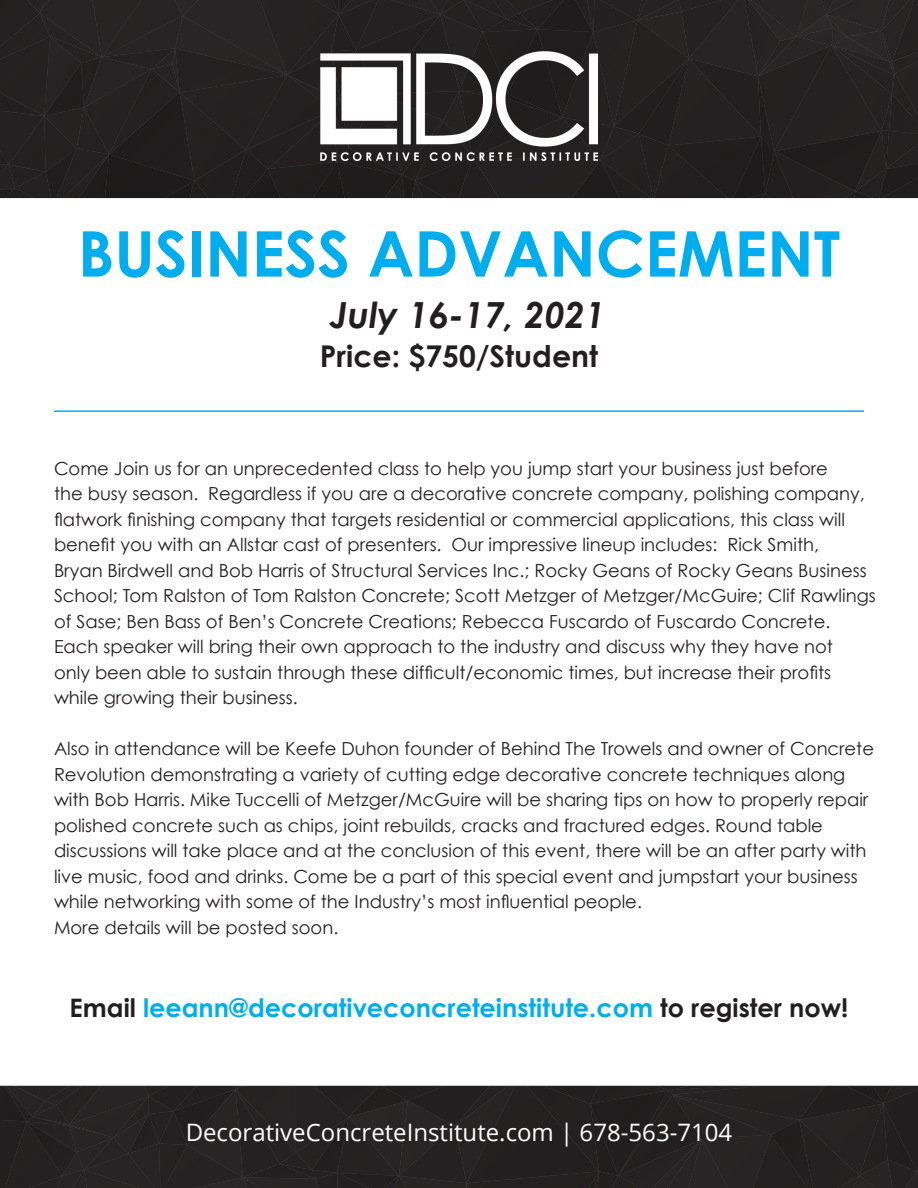
<style>
.page{position:relative;width:918px;height:1188px;background:#fff}
.page>*{position:absolute;margin:0;border:0;box-sizing:border-box;transform-origin:0 0}
.t1{font:700 63px "Century Gothic";color:#00aeef}
.t2{font:italic 700 36px "Century Gothic";color:#231f20}
.t3{font:700 30px "Century Gothic";color:#231f20}
.t4{font:700 25.5px "Century Gothic";color:#00aeef}
.t5{font:24px "Open Sans";color:#fff}
.t6{font:18px/25.5px "Century Gothic";color:#231f20}
.s1{color:#231f20}
</style>
<div class="page">
<div style="left:0;top:0;width:918px;height:198px;background:#231f20"></div>
<div style="left:0;top:1086px;width:918px;height:102px;background:#231f20"></div>
<img style="left:321px;top:52px;width:276px;height:109px">
<hr style="left:54px;top:410px;width:810px;height:2px;background:#00aeef">
<p class="t1" style="left:78px;top:206px;width:764px">BUSINESS ADVANCEMENT</p>
<p class="t2" style="left:330px;top:287px;width:277px">July 16-17, 2021</p>
<p class="t3" style="left:320px;top:333px;width:280px">Price: $750/Student</p>
<p class="t6" style="left:54px;top:455px;width:823px">Come Join us for an unprecedented class to help you jump start your business just before<br>the busy season. Regardless if you are a decorative concrete company, polishing company, flatwork finishing company that targets residential or commercial applications, this class will benefit you with an Allstar cast of presenters. Our impressive lineup includes: Rick Smith,<br>Bryan Birdwell and Bob Harris of Structural Services Inc.; Rocky Geans of Rocky Geans Business School; Tom Ralston of Tom Ralston Concrete; Scott Metzger of Metzger/McGuire; Clif Rawlings of Sase; Ben Bass of Ben’s Concrete Creations; Rebecca Fuscardo of Fuscardo Concrete.<br>Each speaker will bring their own approach to the industry and discuss why they have not<br>only been able to sustain through these difficult/economic times, but increase their profits while growing their business.</p>
<p class="t6" style="left:54px;top:736px;width:822px">Also in attendance will be Keefe Duhon founder of Behind The Trowels and owner of Concrete Revolution demonstrating a variety of cutting edge decorative concrete techniques along with Bob Harris. Mike Tuccelli of Metzger/McGuire will be sharing tips on how to properly repair polished concrete such as chips, joint rebuilds, cracks and fractured edges. Round table discussions will take place and at the conclusion of this event, there will be an after party with live music, food and drinks. Come be a part of this special event and jumpstart your business while networking with some of the Industry’s most influential people.<br>More details will be posted soon.</p>
<p class="t4" style="left:70px;top:988px;width:780px"><span class="s1">Email</span> leeann@decorativeconcreteinstitute.com <span class="s1">to register now!</span></p>
<p class="t5" style="left:186px;top:1115px;width:548px">DecorativeConcreteInstitute.com | 678-563-7104</p>
</div>
